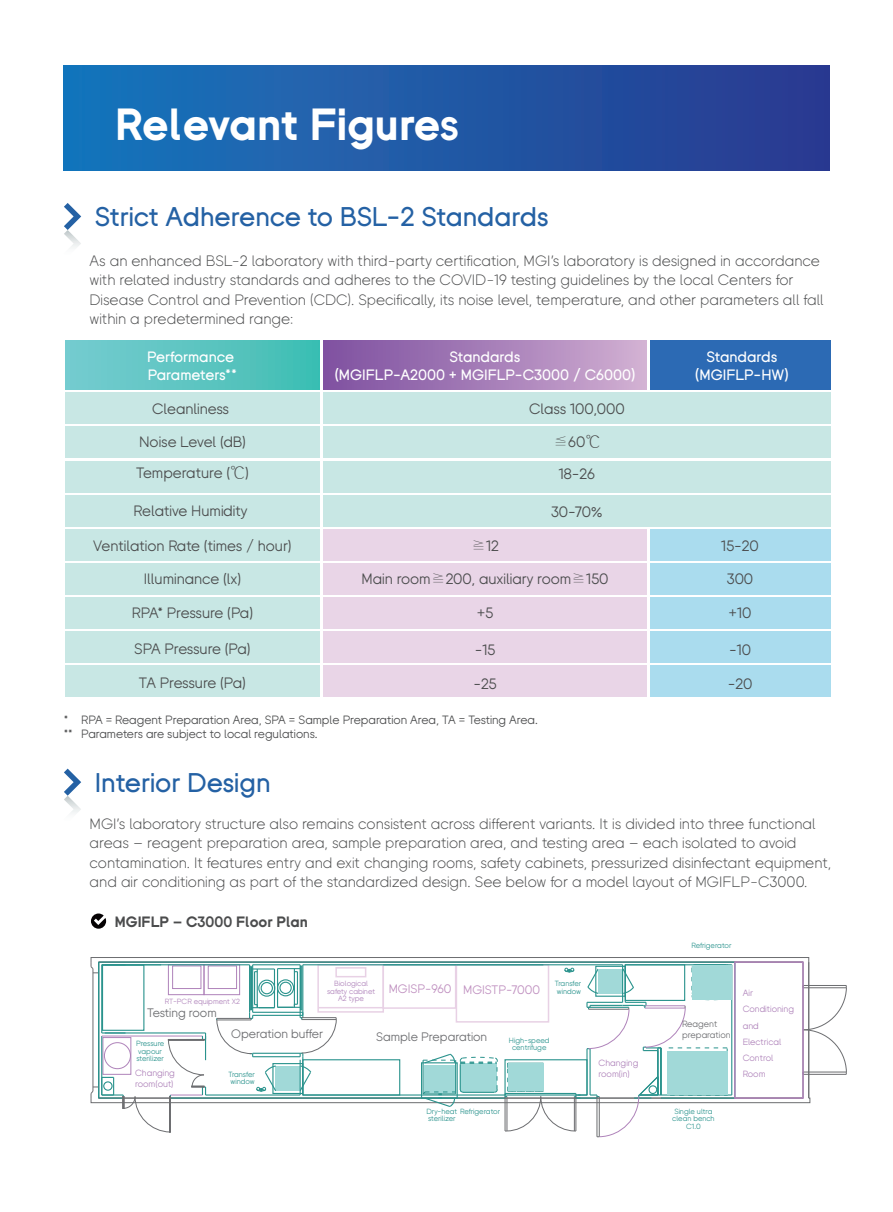
<style>
.page{position:relative;width:893px;height:1212px;background:#fff}
.page>*{position:absolute;margin:0;border:0;box-sizing:border-box;transform-origin:0 0}
.t1{font:700 45px "BGI";color:#fff}
.t2{font:500 27px "BGI";color:#2461a4}
.t3{font:300 15px/19.5px "BGI";color:#4b4c4d}
.t4{font:15px "BGI";color:#4b4c4d}
.t5{font:500 15px/18px "BGI";color:#fff;text-align:center}
.t6{font:15px "BGI";letter-spacing:-.025em;color:#4b4c4d}
.t7{font:700 15px "BGI";color:#4b4c4d}
.t8{font:15px "BGI";letter-spacing:-.03em;color:#4b4c4d}
.t9{font:12.3px "BGI";color:#6c6d70}
.t10{font:12.3px "BGI";color:#bf8fbf}
.t11{font:12px/14.4px "BGI";color:#4b4c4d}
.t12{font:9px/16.2px "BGI";color:#af83ba}
.t13{font:9px/10.8px "BGI";color:#6c6d70}
.t14{font:7.5px/7.5px "BGI";color:#2a938d}
.t15{font:7.5px/7.5px "BGI";color:#af83ba;text-align:center}
.s1{font-family:"Adobe Song Std";font-weight:300}
.s2{font-family:"FZZXHJW GB1 0"}
</style>
<div class="page">
<div style="left:64px;top:66px;width:765px;height:105px;background:linear-gradient(to right,#1776bc,#2a3a90)"></div>
<svg style="left:64px;top:203px;width:17px;height:44px"></svg>
<svg style="left:64px;top:768px;width:17px;height:45px"></svg>
<div style="left:65px;top:341px;width:255px;height:49px;background:linear-gradient(to right,#78ccd0,#3fbeb3)"></div>
<div style="left:323px;top:341px;width:324px;height:49px;background:linear-gradient(to right,#7d4f9f,#d0afd2)"></div>
<div style="left:650px;top:341px;width:180px;height:49px;background:#2c6ab4"></div>
<div style="left:65px;top:392px;width:255px;height:32px;background:#c8e7e4"></div>
<div style="left:323px;top:392px;width:507px;height:32px;background:#c8e7e4"></div>
<div style="left:65px;top:427px;width:255px;height:31px;background:#c8e7e4"></div>
<div style="left:323px;top:427px;width:507px;height:31px;background:#c8e7e4"></div>
<div style="left:65px;top:461px;width:255px;height:32px;background:#c8e7e4"></div>
<div style="left:323px;top:461px;width:507px;height:32px;background:#c8e7e4"></div>
<div style="left:65px;top:495px;width:255px;height:32px;background:#c8e7e4"></div>
<div style="left:323px;top:495px;width:507px;height:32px;background:#c8e7e4"></div>
<div style="left:65px;top:529px;width:255px;height:31px;background:#c8e7e4"></div>
<div style="left:323px;top:529px;width:324px;height:31px;background:#e9d5e7"></div>
<div style="left:650px;top:529px;width:180px;height:31px;background:#aadcee"></div>
<div style="left:65px;top:563px;width:255px;height:31px;background:#c8e7e4"></div>
<div style="left:323px;top:563px;width:324px;height:31px;background:#e9d5e7"></div>
<div style="left:650px;top:563px;width:180px;height:31px;background:#aadcee"></div>
<div style="left:65px;top:597px;width:255px;height:31px;background:#c8e7e4"></div>
<div style="left:323px;top:597px;width:324px;height:31px;background:#e9d5e7"></div>
<div style="left:650px;top:597px;width:180px;height:31px;background:#aadcee"></div>
<div style="left:65px;top:631px;width:255px;height:31px;background:#c8e7e4"></div>
<div style="left:323px;top:631px;width:324px;height:31px;background:#e9d5e7"></div>
<div style="left:650px;top:631px;width:180px;height:31px;background:#aadcee"></div>
<div style="left:65px;top:665px;width:255px;height:31px;background:#c8e7e4"></div>
<div style="left:323px;top:665px;width:324px;height:31px;background:#e9d5e7"></div>
<div style="left:650px;top:665px;width:180px;height:31px;background:#aadcee"></div>
<svg style="left:90px;top:957px;width:757px;height:180px"></svg>
<hr style="left:302px;top:1017px;width:34px;height:1px;background:#6c6d70">
<hr style="left:302px;top:1019px;width:34px;height:1px;background:#6c6d70">
<div style="left:508px;top:1063px;width:35px;height:28px;background:#a1d9d8"></div>
<div style="left:734px;top:961px;width:70px;height:138px;border:2px solid #af83ba"></div>
<div style="left:667px;top:1051px;width:60px;height:44px;background:#a1d9d8"></div>
<div style="left:692px;top:965px;width:40px;height:35px;background:#a1d9d8"></div>
<svg style="left:91px;top:913px;width:15px;height:16px"></svg>
<h1 class="t1" style="left:115px;top:104px;width:345px">Relevant Figures</h1>
<h2 class="t2" style="left:95px;top:204px;width:456px">Strict Adherence to BSL-2 Standards</h2>
<p class="t3" style="left:90px;top:250px;width:735px">As an enhanced BSL-2 laboratory with third-party certification, MGI’s laboratory is designed in accordance with related industry standards and adheres to the COVID-19 testing guidelines by the local Centers for Disease Control and Prevention (CDC). Specifically, its noise level, temperature, and other parameters all fall within a predetermined range:</p>
<p class="t5" style="left:147px;top:349px;width:91px;text-align:left">Performance<br>Parameters**</p>
<p class="t5" style="left:335px;top:349px;width:302px">Standards<br>(MGIFLP-A2000 + MGIFLP-C3000 / C6000)</p>
<p class="t5" style="left:695px;top:349px;width:95px">Standards (MGIFLP-HW)</p>
<p class="t4" style="left:152px;top:402px;width:79px">Cleanliness</p>
<p class="t4" style="left:529px;top:402px;width:97px">Class 100,000</p>
<p class="t4" style="left:139px;top:435px;width:108px">Noise Level (dB)</p>
<p class="t4" style="left:553px;top:435px;width:49px"><span class="s1">≦</span>60<span class="s2">℃</span></p>
<p class="t4" style="left:136px;top:466px;width:114px">Temperature (<span class="s2">℃</span>)</p>
<p class="t4" style="left:559px;top:467px;width:37px">18-26</p>
<p class="t4" style="left:134px;top:504px;width:116px">Relative Humidity</p>
<p class="t4" style="left:551px;top:505px;width:53px">30-70%</p>
<p class="t4" style="left:93px;top:539px;width:200px">Ventilation Rate (times / hour)</p>
<p class="t4" style="left:471px;top:539px;width:29px"><span class="s1">≧</span>12</p>
<p class="t4" style="left:721px;top:539px;width:39px">15-20</p>
<p class="t4" style="left:144px;top:572px;width:99px">Illuminance (lx)</p>
<p class="t4" style="left:362px;top:572px;width:248px">Main room<span class="s1">≧</span>200, auxiliary room<span class="s1">≧</span>150</p>
<p class="t4" style="left:727px;top:572px;width:28px">300</p>
<p class="t6" style="left:132px;top:606px;width:123px">RPA* Pressure (Pa)</p>
<p class="t4" style="left:477px;top:606px;width:18px">+5</p>
<p class="t4" style="left:728px;top:606px;width:24px">+10</p>
<p class="t6" style="left:134px;top:642px;width:118px">SPA Pressure (Pa)</p>
<p class="t4" style="left:475px;top:643px;width:22px">-15</p>
<p class="t4" style="left:729px;top:643px;width:24px">-10</p>
<p class="t8" style="left:139px;top:676px;width:109px">TA Pressure (Pa)</p>
<p class="t4" style="left:473px;top:676px;width:25px">-25</p>
<p class="t4" style="left:728px;top:676px;width:26px">-20</p>
<p class="t11" style="left:64px;top:713px;width:10px">* **</p>
<p class="t11" style="left:81px;top:713px;width:458px">RPA = Reagent Preparation Area, SPA = Sample Preparation Area, TA = Testing Area.<br>Parameters are subject to local regulations.</p>
<h2 class="t2" style="left:95px;top:770px;width:177px">Interior Design</h2>
<p class="t3" style="left:90px;top:813px;width:743px">MGI’s laboratory structure also remains consistent across different variants. It is divided into three functional areas – reagent preparation area, sample preparation area, and testing area – each isolated to avoid contamination. It features entry and exit changing rooms, safety cabinets, pressurized disinfectant equipment, and air conditioning as part of the standardized design. See below for a model layout of MGIFLP-C3000.</p>
<p class="t7" style="left:115px;top:915px;width:195px">MGIFLP – C3000 Floor Plan</p>
<p class="t15" style="left:165px;top:998px;width:77px">RT-PCR equipment X2</p>
<p class="t9" style="left:147px;top:1007px;width:71px">Testing room</p>
<p class="t15" style="left:327px;top:980px;width:49px">Biological safety cabinet<br>A2 type</p>
<p class="t10" style="left:389px;top:983px;width:64px">MGISP-960</p>
<p class="t10" style="left:463px;top:984px;width:78px">MGISTP-7000</p>
<p class="t14" style="left:555px;top:980px;width:28px">Transfer window</p>
<p class="t14" style="left:136px;top:1040px;width:30px">Pressure vapour sterilizer</p>
<p class="t12" style="left:135px;top:1068px;width:41px;line-height:10.8px">Changing room(out)</p>
<p class="t9" style="left:231px;top:1028px;width:94px">Operation buffer</p>
<p class="t9" style="left:376px;top:1031px;width:113px">Sample Preparation</p>
<p class="t14" style="left:228px;top:1071px;width:28px">Transfer window</p>
<p class="t14" style="left:509px;top:1036px;width:42px;text-align:center">High-speed centrifuge</p>
<p class="t14" style="left:426px;top:1108px;width:75px">Dry-heat Refrigerator sterilizer</p>
<p class="t12" style="left:598px;top:1058px;width:41px;line-height:10.8px">Changing room(in)</p>
<p class="t14" style="left:691px;top:942px;width:42px">Refrigerator</p>
<p class="t13" style="left:682px;top:1019px;width:50px">Reagent preparation</p>
<p class="t14" style="left:672px;top:1108px;width:44px;text-align:center">Single ultra clean bench<br>C1.0</p>
<p class="t12" style="left:743px;top:985px;width:53px">Air<br>Conditioning and<br>Electrical<br>Control<br>Room</p>
</div>
